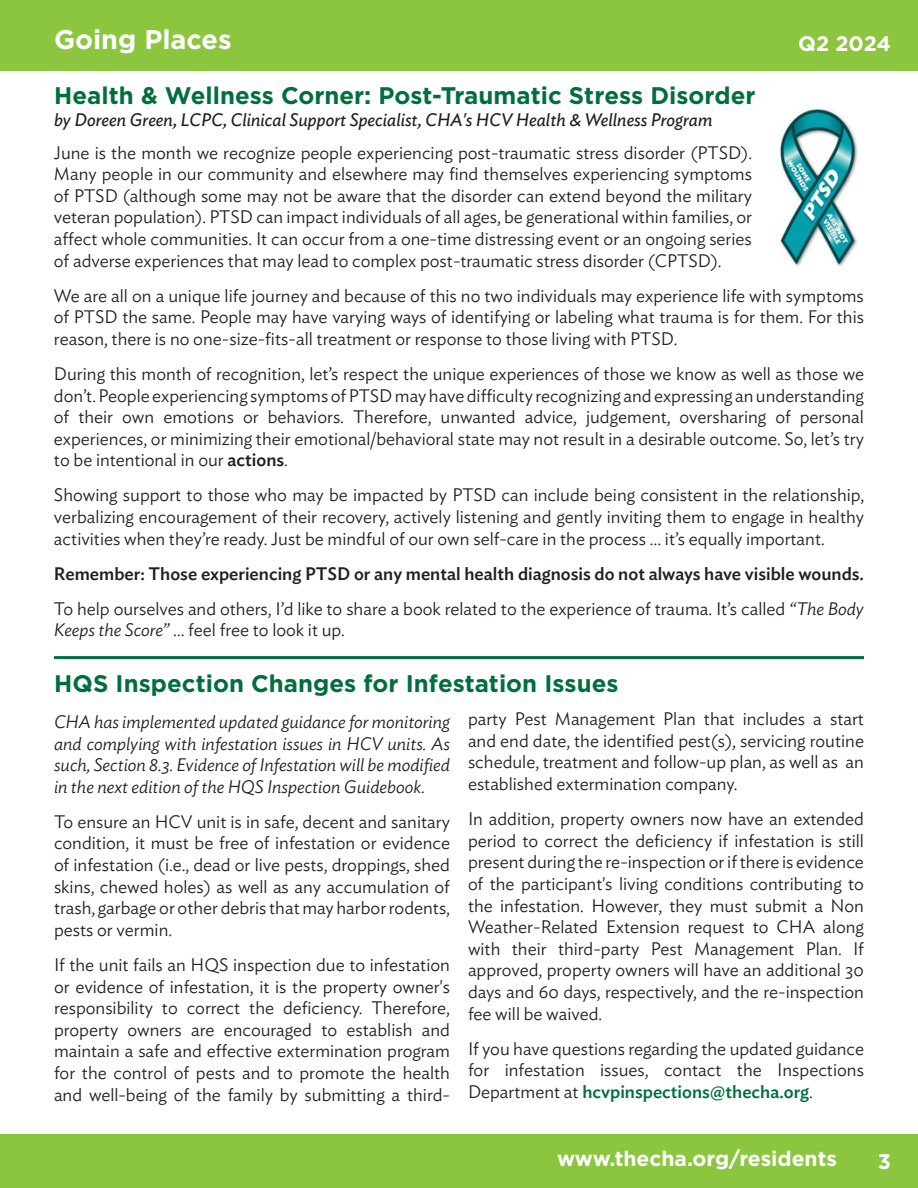
<style>
.page{position:relative;width:918px;height:1188px;background:#fff}
.page>*{position:absolute;margin:0;border:0;box-sizing:border-box;transform-origin:0 0}
.t1{font:700 27px "Gotham";color:#fff}
.t2{font:700 24px "Gotham";color:#006f3c}
.t3{font:700 21px "Gotham";color:#fff}
.t4{font:300 18px/21.6px "Ideal Sans";color:#231f20;text-align:justify}
.t5{font:italic 300 18px/21.6px "Ideal Sans";color:#231f20;text-align:justify}
.t6{font:500 18px "Ideal Sans";color:#231f20}
.t7{font:italic 18px "Ideal Sans";color:#231f20}
.s1{font-weight:500}
.s2{font-style:italic}
.s3{font-weight:500;color:#006f3c}
</style>
<div class="page">
<div style="left:0;top:0;width:918px;height:71px;background:#8bc63e"></div>
<div style="left:0;top:1134px;width:918px;height:54px;background:#8bc63e"></div>
<hr style="left:54px;top:656px;width:810px;height:3px;background:#006f3c">
<img style="left:780px;top:108px;width:78px;height:159px">
<h1 class="t1" style="left:54px;top:21px;width:179px">Going Places</h1>
<p class="t3" style="left:798px;top:29px;width:94px">Q2 2024</p>
<p class="t2" style="left:54px;top:80px;width:703px">Health &amp; Wellness Corner: Post-Traumatic Stress Disorder</p>
<p class="t7" style="left:54px;top:106px;width:660px">by Doreen Green, LCPC, Clinical Support Specialist, CHA's HCV Health &amp; Wellness Program</p>
<p class="t4" style="left:54px;top:140px;width:700px">June is the month we recognize people experiencing post-traumatic stress disorder (PTSD).<br>Many people in our community and elsewhere may find themselves experiencing symptoms of PTSD (although some may not be aware that the disorder can extend beyond the military veteran population). PTSD can impact individuals of all ages, be generational within families, or affect whole communities. It can occur from a one-time distressing event or an ongoing series of adverse experiences that may lead to complex post-traumatic stress disorder (CPTSD).</p>
<p class="t4" style="left:54px;top:283px;width:812px">We are all on a unique life journey and because of this no two individuals may experience life with symptoms of PTSD the same. People may have varying ways of identifying or labeling what trauma is for them. For this reason, there is no one-size-fits-all treatment or response to those living with PTSD.</p>
<p class="t4" style="left:54px;top:361px;width:812px">During this month of recognition, let’s respect the unique experiences of those we know as well as those we don’t. People experiencing symptoms of PTSD may have difficulty recognizing and expressing an understanding of their own emotions or behaviors. Therefore, unwanted advice, judgement, oversharing of personal experiences, or minimizing their emotional/behavioral state may not result in a desirable outcome. So, let’s try to be intentional in our <span class="s1">actions</span>.</p>
<p class="t4" style="left:54px;top:483px;width:812px">Showing support to those who may be impacted by PTSD can include being consistent in the relationship, verbalizing encouragement of their recovery, actively listening and gently inviting them to engage in healthy activities when they’re ready. Just be mindful of our own self-care in the process … it’s equally important.</p>
<p class="t6" style="left:54px;top:560px;width:812px">Remember: Those experiencing PTSD or any mental health diagnosis do not always have visible wounds.</p>
<p class="t4" style="left:54px;top:596px;width:811px">To help ourselves and others, I’d like to share a book related to the experience of trauma. It’s called <span class="s2">“The Body<br>Keeps the Score”</span> … feel free to look it up.</p>
<p class="t2" style="left:54px;top:668px;width:566px">HQS Inspection Changes for Infestation Issues</p>
<p class="t5" style="left:54px;top:709px;width:398px">CHA has implemented updated guidance for monitoring and complying with infestation issues in HCV units. As such, Section 8.3. Evidence of Infestation will be modified in the next edition of the HQS Inspection Guidebook.</p>
<p class="t4" style="left:54px;top:809px;width:398px">To ensure an HCV unit is in safe, decent and sanitary condition, it must be free of infestation or evidence of infestation (i.e., dead or live pests, droppings, shed skins, chewed holes) as well as any accumulation of trash, garbage or other debris that may harbor rodents, pests or vermin.</p>
<p class="t4" style="left:54px;top:952px;width:398px">If the unit fails an HQS inspection due to infestation or evidence of infestation, it is the property owner's responsibility to correct the deficiency. Therefore, property owners are encouraged to establish and maintain a safe and effective extermination program for the control of pests and to promote the health and well-being of the family by submitting a third-</p>
<p class="t4" style="left:468px;top:707px;width:398px">party Pest Management Plan that includes a start and end date, the identified pest(s), servicing routine schedule, treatment and follow-up plan, as well as an established extermination company.</p>
<p class="t4" style="left:468px;top:807px;width:398px">In addition, property owners now have an extended period to correct the deficiency if infestation is still present during the re-inspection or if there is evidence of the participant's living conditions contributing to the infestation. However, they must submit a Non Weather-Related Extension request to CHA along with their third-party Pest Management Plan. If approved, property owners will have an additional 30 days and 60 days, respectively, and the re-inspection fee will be waived.</p>
<p class="t4" style="left:468px;top:1036px;width:398px">If you have questions regarding the updated guidance for infestation issues, contact the Inspections Department at <span class="s3">hcvpinspections@thecha.org</span>.</p>
<p class="t3" style="left:557px;top:1145px;width:281px">www.thecha.org/residents</p>
<p class="t3" style="left:878px;top:1148px;width:15px">3</p>
</div>
